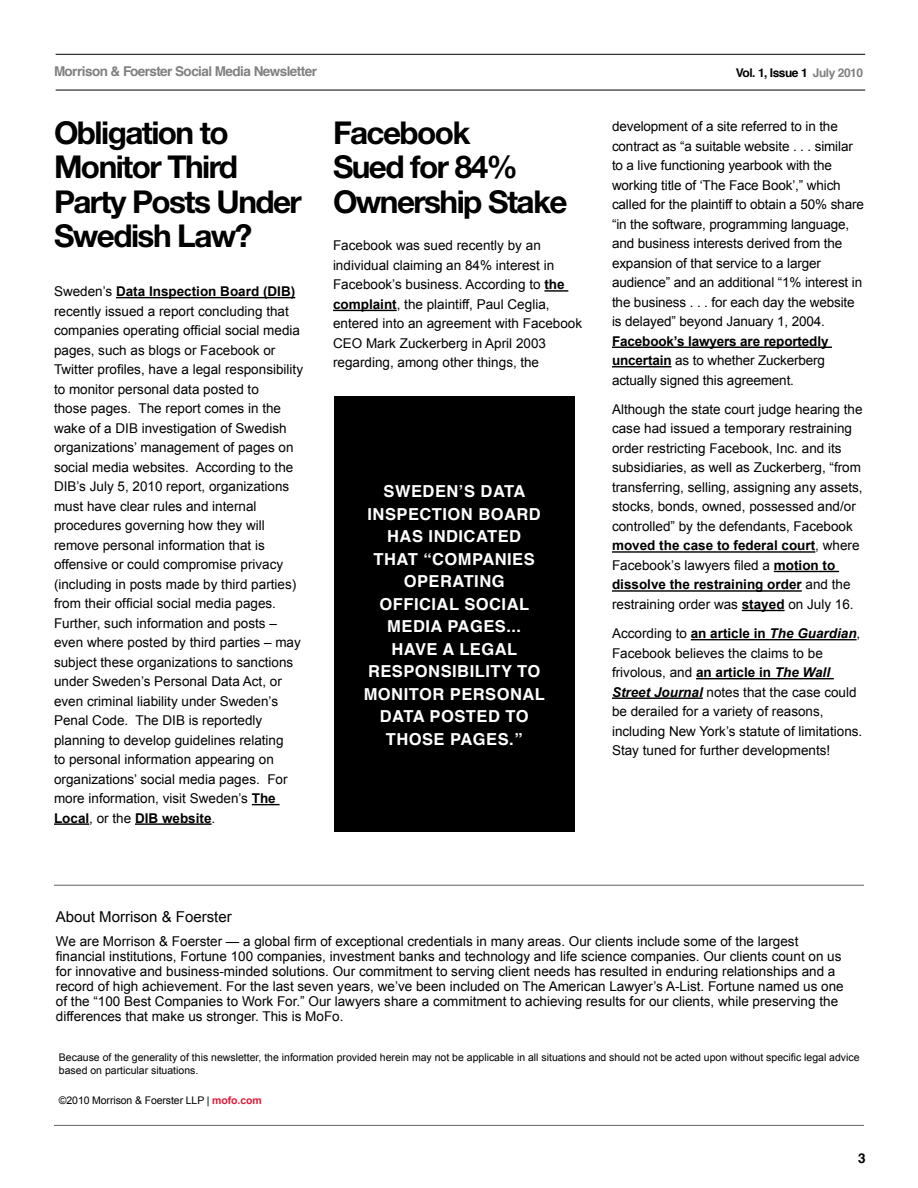
<style>
.page{position:relative;width:918px;height:1188px;background:#fff}
.page>*{position:absolute;margin:0;border:0;box-sizing:border-box;transform-origin:0 0}
.t1{font:700 31.5px/34.5px "Helvetica Neue LT Std";letter-spacing:-.05em;color:#000}
.t2{font:700 16.5px/22.5px "Helvetica";letter-spacing:.03em;color:#fff;text-align:center}
.t3{font:15px "Arial";color:#000}
.t4{font:13.5px/19.5px "Arial";color:#000}
.t5{font:700 13.5px "Helvetica";letter-spacing:-.04em;color:#7f8081}
.t6{font:700 13.5px "Helvetica";color:#000}
.t7{font:700 12px "Helvetica";letter-spacing:-.04em;color:#000}
.t8{font:10.5px/12.6px "Arial";color:#000}
.s1{color:#7f8081}
.s2{font-weight:700}
.s3{font-weight:700;font-style:italic}
.s4{font-style:inherit}
.s5{font-weight:700;color:#e31937}
</style>
<div class="page">
<hr style="left:56px;top:90px;width:809px;height:1px;background:#000">
<hr style="left:56px;top:54px;width:809px;height:1px;background:#000">
<hr style="left:116px;top:297px;width:179px;height:1px;background:#000">
<svg style="left:252px;top:804px;width:28px;height:1px"></svg>
<hr style="left:54px;top:823px;width:35px;height:2px;background:#000">
<hr style="left:135px;top:823px;width:77px;height:2px;background:#000">
<hr style="left:544px;top:290px;width:24px;height:2px;background:#000">
<hr style="left:333px;top:310px;width:64px;height:1px;background:#000">
<hr style="left:612px;top:347px;width:220px;height:1px;background:#000">
<hr style="left:612px;top:366px;width:60px;height:1px;background:#000">
<hr style="left:612px;top:551px;width:203px;height:2px;background:#000">
<hr style="left:774px;top:571px;width:65px;height:1px;background:#000">
<hr style="left:612px;top:590px;width:190px;height:2px;background:#000">
<hr style="left:742px;top:610px;width:43px;height:1px;background:#000">
<hr style="left:691px;top:639px;width:166px;height:1px;background:#000">
<hr style="left:696px;top:678px;width:138px;height:1px;background:#000">
<hr style="left:612px;top:697px;width:91px;height:2px;background:#000">
<div style="left:334px;top:396px;width:241px;height:436px;background:#000"></div>
<hr style="left:54px;top:885px;width:810px;height:1px;background:#5f6062">
<hr style="left:54px;top:1125px;width:810px;height:1px;background:#5f6062">
<p class="t5" style="left:54px;top:61px;width:265px">MORRISON &amp; FOERSTER SOCIAL MEDIA NEWSLETTER</p>
<p class="t7" style="left:736px;top:63px;width:129px">VOL. 1, ISSUE 1 <span class="s1">JULY 2010</span></p>
<h1 class="t1" style="left:54px;top:115px;width:249px">Obligation to<br>Monitor Third<br>Party Posts Under<br>Swedish Law?</h1>
<p class="t4" style="left:54px;top:282px;width:251px">Sweden’s <span class="s2">Data Inspection Board (DIB) </span>recently issued a report concluding that companies operating official social media pages, such as blogs or Facebook or Twitter profiles, have a legal responsibility to monitor personal data posted to<br>those pages. The report comes in the wake of a DIB investigation of Swedish organizations’ management of pages on social media websites. According to the DIB’s July 5, 2010 report, organizations must have clear rules and internal procedures governing how they will remove personal information that is offensive or could compromise privacy (including in posts made by third parties) from their official social media pages.<br>Further, such information and posts – even where posted by third parties – may subject these organizations to sanctions under Sweden’s Personal Data Act, or even criminal liability under Sweden’s Penal Code. The DIB is reportedly planning to develop guidelines relating<br>to personal information appearing on organizations’ social media pages. For more information, visit Sweden’s <span class="s2">The Local</span>, or the <span class="s2">DIB website</span>.</p>
<h1 class="t1" style="left:333px;top:115px;width:236px">Facebook<br>Sued for 84%<br>Ownership Stake</h1>
<p class="t4" style="left:333px;top:236px;width:251px">Facebook was sued recently by an individual claiming an 84% interest in Facebook’s business. According to <span class="s2">the complaint</span>, the plaintiff, Paul Ceglia, entered into an agreement with Facebook CEO Mark Zuckerberg in April 2003 regarding, among other things, the</p>
<p class="t2" style="left:364px;top:480px;width:183px">SWEDEN’S DATA<br>INSPECTION BOARD<br>HAS IN DICATED<br>THAT “COMPANI ES<br>OPERATING<br>OFFICIAL SOCIAL<br>MEDIA PAGES...<br>HAVE A LEGAL<br>RESPONSI BILITY TO<br>MONITOR PERSONAL<br>DATA POSTED TO<br>THOSE PAGES.”</p>
<p class="t4" style="left:612px;top:117px;width:253px">development of a site referred to in the contract as “a suitable website . . . similar to a live functioning yearbook with the working title of ‘The Face Book’,” which called for the plaintiff to obtain a 50% share “in the software, programming language, and business interests derived from the expansion of that service to a larger audience” and an additional “1% interest in the business . . . for each day the website is delayed” beyond January 1, 2004.</p>
<p class="t4" style="left:612px;top:331px;width:218px"><span class="s2">Facebook’s lawyers are reportedly uncertain</span> as to whether Zuckerberg actually signed this agreement.</p>
<p class="t4" style="left:612px;top:400px;width:252px">Although the state court judge hearing the case had issued a temporary restraining order restricting Facebook, Inc. and its subsidiaries, as well as Zuckerberg, “from transferring, selling, assigning any assets, stocks, bonds, owned, possessed and/or controlled” by the defendants, Facebook <span class="s2">moved the case to federal court</span>, where Facebook’s lawyers filed a <span class="s2">motion to dissolve the restraining order</span> and the restraining order was <span class="s2">stayed</span> on July 16.</p>
<p class="t4" style="left:612px;top:624px;width:252px">According to <span class="s2">an article in</span> <span class="s3">The Guardian</span>, Facebook believes the claims to be frivolous, and <span class="s2">an article in</span> <span class="s3">The Wall Street Journal</span> notes that the case could be derailed for a variety of reasons, including New York’s statute of limitations.<br>Stay tuned for further developments!</p>
<p class="t3" style="left:56px;top:907px;width:177px">About Morrison &amp; Foerster</p>
<p class="t4" style="left:56px;top:934px;width:789px;line-height:15px">We are Morrison &amp; Foerster — a global firm of exceptional credentials in many areas. Our clients include some of the largest financial institutions, Fortune 100 companies, investment banks and technology and life science companies. Our clients count on us for innovative and business-minded solutions. Our commitment to serving client needs has resulted in enduring relationships and a record of high achievement. For the last seven years, we’ve been included on The American Lawyer’s A-List. Fortune named us one of the “100 Best Companies to Work For.” Our lawyers share a commitment to achieving results for our clients, while preserving the differences that make us stronger. This is MoFo.</p>
<p class="t8" style="left:59px;top:1051px;width:802px">Because of the generality of this newsletter, the information provided herein may not be applicable in all situations and should not be acted upon without specific legal advice based on particular situations.</p>
<p class="t8" style="left:59px;top:1094px;width:204px">©2010 Morrison &amp; Foerster <span class="s4">LLP |</span> <span class="s5">mofo.com</span></p>
<p class="t6" style="left:858px;top:1148px;width:9px">3</p>
</div>
